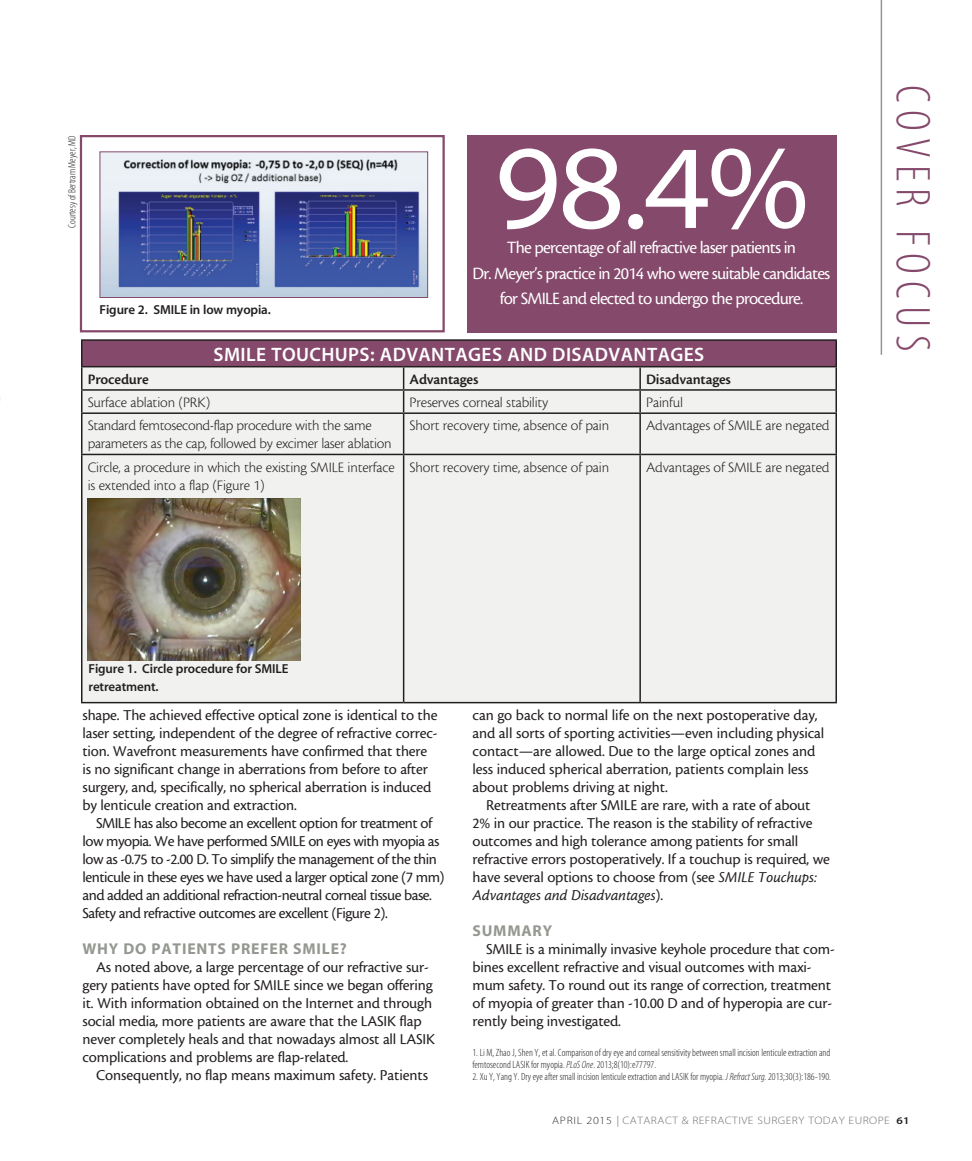
<style>
.page{position:relative;width:972px;height:1161px;background:#fff}
.page>*{position:absolute;margin:0;border:0;box-sizing:border-box;transform-origin:0 0}
.headline{font:120px "Myriad MM 400 700";color:#fff}
.t1{font:49.2px "Myriad MM 215 300";letter-spacing:.15em;color:#85496b}
.sidebar_h1{font:19.5px "Myriad MM 565 600";letter-spacing:.02em;color:#fff}
.body{font:18px/25.5px "Cronos MM 408 12";letter-spacing:-.04em;color:#fff;text-align:center}
.body-2{font:15.75px/18px "Cronos MM 408 10";letter-spacing:-.01em;color:#231f20}
.body-3{font:15.75px/18px "Cronos MM 408 10";letter-spacing:-.03em;color:#231f20}
.subhead{font:15.75px "Myriad MM 700 600";letter-spacing:.05em;color:#949891}
.table_body{font:15px/18px "Cronos MM 250 10";letter-spacing:-.01em;color:#231f20}
.table_body-2{font:15px "Cronos MM 574 10";letter-spacing:-.01em;color:#231f20}
.t2{font:13.05px/18px "Myriad MM 565 600";letter-spacing:-.01em;color:#231f20}
.t3{font:10.8px "Myriad MM 215 600";letter-spacing:.04em;color:#6c6d70;scale:1.11 1}
.footnote{font:10.5px/12px "Myriad MM 215 300";color:#231f20}
.s1{font-family:"Cronos MM It 408 10"}
.s2{font-family:"Myriad MM It 215 300"}
.s3{color:#312f30}
.s4{font-family:"Myriad MM 400 600";color:#939598}
.s5{font-family:"Myriad MM 565 600";font-size:10.2px;color:#231f20}
</style>
<div class="page">
<hr style="left:881px;top:0;width:1px;height:355px;background:#949891">
<img style="left:102px;top:154px;width:324px;height:142px">
<div style="left:100px;top:152px;width:328px;height:146px;border:1px solid #85496b"></div>
<div style="left:468px;top:135px;width:369px;height:197px;background:#85496b"></div>
<div style="left:82px;top:340px;width:754px;height:27px;background:#85496b"></div>
<div style="left:82px;top:367px;width:754px;height:335px;background:#f1f2f0"></div>
<hr style="left:81px;top:339px;width:323px;height:2px;background:#231f20">
<hr style="left:404px;top:339px;width:236px;height:2px;background:#231f20">
<hr style="left:640px;top:339px;width:197px;height:2px;background:#231f20">
<hr style="left:81px;top:366px;width:323px;height:1px;background:#231f20">
<hr style="left:404px;top:366px;width:236px;height:1px;background:#231f20">
<hr style="left:640px;top:366px;width:197px;height:1px;background:#231f20">
<hr style="left:639px;top:367px;width:2px;height:22px;background:#231f20">
<hr style="left:81px;top:389px;width:323px;height:2px;background:#231f20">
<svg style="left:81px;top:341px;width:1px;height:71px"></svg>
<hr style="left:404px;top:389px;width:236px;height:2px;background:#231f20">
<svg style="left:403px;top:367px;width:1px;height:45px"></svg>
<hr style="left:640px;top:389px;width:197px;height:2px;background:#231f20">
<hr style="left:639px;top:391px;width:2px;height:21px;background:#231f20">
<svg style="left:836px;top:341px;width:1px;height:71px"></svg>
<hr style="left:81px;top:412px;width:323px;height:2px;background:#231f20">
<hr style="left:81px;top:414px;width:1px;height:40px;background:#231f20">
<hr style="left:404px;top:412px;width:236px;height:2px;background:#231f20">
<hr style="left:403px;top:414px;width:1px;height:40px;background:#231f20">
<hr style="left:640px;top:412px;width:197px;height:2px;background:#231f20">
<hr style="left:639px;top:414px;width:2px;height:40px;background:#231f20">
<hr style="left:836px;top:414px;width:1px;height:40px;background:#231f20">
<hr style="left:81px;top:454px;width:323px;height:1px;background:#231f20">
<hr style="left:81px;top:455px;width:1px;height:247px;background:#231f20">
<hr style="left:404px;top:454px;width:236px;height:1px;background:#231f20">
<hr style="left:403px;top:455px;width:1px;height:247px;background:#231f20">
<hr style="left:640px;top:454px;width:197px;height:1px;background:#231f20">
<hr style="left:639px;top:455px;width:2px;height:247px;background:#231f20">
<hr style="left:836px;top:455px;width:1px;height:247px;background:#231f20">
<hr style="left:81px;top:702px;width:323px;height:1px;background:#231f20">
<hr style="left:404px;top:702px;width:236px;height:1px;background:#231f20">
<hr style="left:640px;top:702px;width:197px;height:1px;background:#231f20">
<img style="left:88px;top:498px;width:212px;height:162px">
<div style="left:80px;top:135px;width:365px;height:197px;border:2px solid #85496b"></div>
<p class="footnote" style="left:66px;top:228px;width:94px;rotate:-90deg">Courtesy of Bertram Meyer, MD</p>
<p class="headline" style="left:494px;top:130px;width:316px">98.4%</p>
<p class="body" style="left:473px;top:235px;width:359px">The percentage of all refractive laser patients in<br>Dr. Meyer’s practice in 2014 who were suitable candidates for SMILE and elected to undergo the procedure.</p>
<p class="sidebar_h1" style="left:214px;top:345px;width:492px">SMILE TOUCHUPS: ADVANTAGES AND DISADVANTAGES</p>
<p class="t2" style="left:100px;top:301px;width:173px">Figure 2. SMILE in low myopia.</p>
<p class="table_body-2" style="left:88px;top:371px;width:62px">Procedure</p>
<p class="table_body-2" style="left:410px;top:371px;width:70px">Advantages</p>
<p class="table_body-2" style="left:646px;top:371px;width:86px">Disadvantages</p>
<p class="table_body" style="left:88px;top:394px;width:124px">Surface ablation (PRK)</p>
<p class="table_body" style="left:410px;top:394px;width:140px">Preserves corneal stability</p>
<p class="table_body" style="left:646px;top:394px;width:38px">Painful</p>
<p class="table_body" style="left:88px;top:417px;width:305px">Standard femtosecond-flap procedure with the same parameters as the cap, followed by excimer laser ablation</p>
<p class="table_body" style="left:410px;top:417px;width:201px">Short recovery time, absence of pain</p>
<p class="table_body" style="left:646px;top:417px;width:185px">Advantages of SMILE are negated</p>
<p class="table_body" style="left:88px;top:458px;width:309px">Circle, a procedure in which the existing SMILE interface is extended into a flap (Figure 1)</p>
<p class="table_body" style="left:410px;top:458px;width:201px">Short recovery time, absence of pain</p>
<p class="table_body" style="left:646px;top:458px;width:185px">Advantages of SMILE are negated</p>
<h2 class="t1" style="left:937px;top:85px;width:268px;rotate:90deg">COVER FOCUS</h2>
<p class="t2" style="left:88px;top:660px;width:201px">Figure 1. Circle procedure for SMILE retreatment.</p>
<p class="body-2" style="left:82px;top:706px;width:357px">shape. The achieved effective optical zone is identical to the laser setting, independent of the degree of refractive correc&shy;tion. Wavefront measurements have confirmed that there is no significant change in aberrations from before to after surgery, and, specifically, no spherical aberration is induced by lenticule creation and extraction.</p>
<p class="body-3" style="left:82px;top:814px;width:364px;text-indent:14px">SMILE has also become an excellent option for treatment of low myopia. We have performed SMILE on eyes with myopia as low as -0.75 to -2.00 D. To simplify the management of the thin lenticule in these eyes we have used a larger optical zone (7 mm) and added an additional refraction-neutral corneal tissue base.<br>Safety and refractive outcomes are excellent (Figure 2).</p>
<p class="subhead" style="left:82px;top:941px;width:266px">WHY DO PATIENTS PREFER SMILE?</p>
<p class="body-2" style="left:82px;top:958px;width:354px;text-indent:14px">As noted above, a large percentage of our refractive sur&shy;gery patients have opted for SMILE since we began offering it. With information obtained on the Internet and through social media, more patients are aware that the LASIK flap never completely heals and that nowadays almost all LASIK complications and problems are flap-related.</p>
<p class="body-2" style="left:96px;top:1066px;width:334px">Consequently, no flap means maximum safety. Patients</p>
<p class="body-2" style="left:472px;top:706px;width:353px">can go back to normal life on the next postoperative day, and all sorts of sporting activities—even including physical contact—are allowed. Due to the large optical zones and less induced spherical aberration, patients complain less about problems driving at night.</p>
<p class="body-2" style="left:472px;top:796px;width:359px;text-indent:14px">Retreatments after SMILE are rare, with a rate of about 2% in our practice. The reason is the stability of refractive outcomes and high tolerance among patients for small refractive errors postoperatively. If a touchup is required, we have several options to choose from (see <span class="s1">SMILE Touchups:<br>Advantages and Disadvantages</span>).</p>
<p class="subhead" style="left:472px;top:923px;width:81px">SUMMARY</p>
<p class="body-2" style="left:472px;top:940px;width:364px;text-indent:14px">SMILE is a minimally invasive keyhole procedure that com&shy;bines excellent refractive and visual outcomes with maxi&shy;mum safety. To round out its range of correction, treatment of myopia of greater than -10.00 D and of hyperopia are cur&shy;rently being investigated.</p>
<p class="footnote" style="left:472px;top:1047px;width:359px">1. Li M, Zhao J, Shen Y, et al. Comparison of dry eye and corneal sensitivity between small incision lenticule extraction and femtosecond LASIK for myopia. <span class="s2">PLoS One</span>. 2013;8(10):e77797.</p>
<p class="footnote" style="left:472px;top:1071px;width:360px">2. Xu Y, Yang Y. Dry eye after small incision lenticule extraction and LASIK for myopia. <span class="s2">J Refract Surg.</span> 2013;30(3):186-190.</p>
<p class="t3" style="left:552px;top:1115px;width:324px"><span class="s3">APRIL 2015</span> <span class="s4">|</span> CATARACT &amp; REFRACTIVE SURGERY TODAY EUROPE <span class="s5">61</span></p>
</div>
